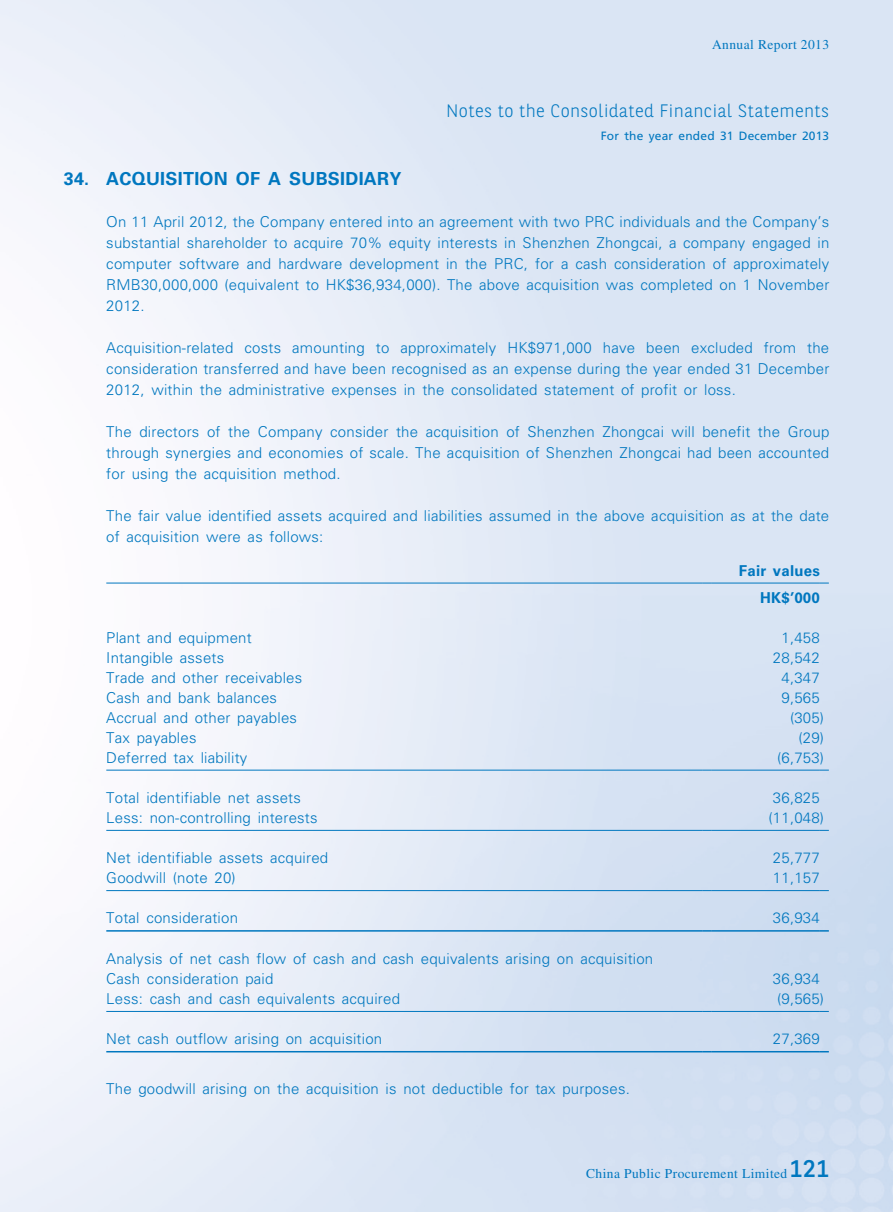
<style>
.page{position:relative;width:893px;height:1212px;background:#fff}
.page>*{position:absolute;margin:0;border:0;box-sizing:border-box;transform-origin:0 0}
.t1{font:300 18px "BNPP Sans";letter-spacing:.015em;color:#0077bf}
._03_H1{font:700 18px "Univers LT Std";letter-spacing:.015em;color:#0077bf}
._12___P2{font:300 15px/21px "Univers LT Std";letter-spacing:.015em;color:#0077bf;text-align:justify}
._31_table_tab_6pt{font:300 15px "Univers LT Std";letter-spacing:.015em;color:#0077bf}
._31_table_tab_6pt-2{font:700 15px "Univers LT Std";letter-spacing:.015em;color:#0077bf}
.t2{font:13.5px "Times LT Std";letter-spacing:.03em;color:#0077bf}
.t3{font:12px "Frutiger LT Std";letter-spacing:.015em;color:#0077bf}
.s1{font-family:"BNPP Sans";font-size:24px}
</style>
<div class="page">
<img style="left:0;top:0;width:893px;height:1212px">
<hr style="left:106px;top:583px;width:597px;height:1px;background:#0077bf">
<hr style="left:712px;top:583px;width:108px;height:1px;background:#0077bf">
<hr style="left:106px;top:770px;width:597px;height:1px;background:#0077bf">
<hr style="left:712px;top:770px;width:108px;height:1px;background:#0077bf">
<hr style="left:106px;top:830px;width:597px;height:1px;background:#0077bf">
<hr style="left:712px;top:830px;width:108px;height:1px;background:#0077bf">
<hr style="left:106px;top:890px;width:597px;height:1px;background:#0077bf">
<hr style="left:712px;top:890px;width:108px;height:1px;background:#0077bf">
<hr style="left:106px;top:1011px;width:597px;height:1px;background:#0077bf">
<hr style="left:712px;top:1011px;width:108px;height:1px;background:#0077bf">
<hr style="left:106px;top:930px;width:597px;height:1px;background:#0077bf">
<hr style="left:712px;top:930px;width:108px;height:1px;background:#0077bf">
<hr style="left:106px;top:1051px;width:597px;height:1px;background:#0077bf">
<hr style="left:712px;top:1051px;width:108px;height:1px;background:#0077bf">
<p class="t2" style="left:712px;top:37px;width:119px">Annual Report 2013</p>
<p class="t1" style="left:446px;top:99px;width:384px">Notes to the Consolidated Financial Statements</p>
<p class="t3" style="left:601px;top:128px;width:230px">For the year ended 31 December 2013</p>
<p class="_03_H1" style="left:64px;top:168px;width:339px">34. ACQUISITION OF A SUBSIDIARY</p>
<p class="_12___P2" style="left:106px;top:211px;width:724px">On 11 April 2012, the Company entered into an agreement with two PRC individuals and the Company’s substantial shareholder to acquire 70% equity interests in Shenzhen Zhongcai, a company engaged in computer software and hardware development in the PRC, for a cash consideration of approximately RMB30,000,000 (equivalent to HK$36,934,000). The above acquisition was completed on 1 November 2012.</p>
<p class="_12___P2" style="left:106px;top:337px;width:725px">Acquisition-related costs amounting to approximately HK$971,000 have been excluded from the consideration transferred and have been recognised as an expense during the year ended 31 December 2012, within the administrative expenses in the consolidated statement of profit or loss.</p>
<p class="_12___P2" style="left:106px;top:421px;width:725px">The directors of the Company consider the acquisition of Shenzhen Zhongcai will benefit the Group through synergies and economies of scale. The acquisition of Shenzhen Zhongcai had been accounted for using the acquisition method.</p>
<p class="_12___P2" style="left:106px;top:505px;width:724px">The fair value identified assets acquired and liabilities assumed in the above acquisition as at the date of acquisition were as follows:</p>
<p class="_31_table_tab_6pt-2" style="left:739px;top:561px;width:82px">Fair values</p>
<p class="_31_table_tab_6pt-2" style="left:760px;top:589px;width:61px">HK$’000</p>
<p class="_31_table_tab_6pt" style="left:106px;top:628px;width:147px">Plant and equipment</p>
<p class="_31_table_tab_6pt" style="left:781px;top:628px;width:40px">1,458</p>
<p class="_31_table_tab_6pt" style="left:106px;top:648px;width:119px">Intangible assets</p>
<p class="_31_table_tab_6pt" style="left:773px;top:648px;width:48px">28,542</p>
<p class="_31_table_tab_6pt" style="left:106px;top:668px;width:197px">Trade and other receivables</p>
<p class="_31_table_tab_6pt" style="left:781px;top:668px;width:40px">4,347</p>
<p class="_31_table_tab_6pt" style="left:106px;top:688px;width:172px">Cash and bank balances</p>
<p class="_31_table_tab_6pt" style="left:781px;top:688px;width:40px">9,565</p>
<p class="_31_table_tab_6pt" style="left:106px;top:708px;width:192px">Accrual and other payables</p>
<p class="_31_table_tab_6pt" style="left:790px;top:708px;width:35px">(305)</p>
<p class="_31_table_tab_6pt" style="left:106px;top:728px;width:92px">Tax payables</p>
<p class="_31_table_tab_6pt" style="left:799px;top:728px;width:27px">(29)</p>
<p class="_31_table_tab_6pt" style="left:106px;top:748px;width:143px">Deferred tax liability</p>
<p class="_31_table_tab_6pt" style="left:777px;top:748px;width:48px">(6,753)</p>
<p class="_31_table_tab_6pt" style="left:106px;top:788px;width:196px">Total identifiable net assets</p>
<p class="_31_table_tab_6pt" style="left:773px;top:788px;width:48px">36,825</p>
<p class="_31_table_tab_6pt" style="left:106px;top:808px;width:213px">Less: non-controlling interests</p>
<p class="_31_table_tab_6pt" style="left:768px;top:808px;width:57px">(11,048)</p>
<p class="_31_table_tab_6pt" style="left:106px;top:849px;width:223px">Net identifiable assets acquired</p>
<p class="_31_table_tab_6pt" style="left:773px;top:849px;width:48px">25,777</p>
<p class="_31_table_tab_6pt" style="left:106px;top:869px;width:131px">Goodwill (note 20)</p>
<p class="_31_table_tab_6pt" style="left:773px;top:869px;width:48px">11,157</p>
<p class="_31_table_tab_6pt" style="left:106px;top:909px;width:133px">Total consideration</p>
<p class="_31_table_tab_6pt" style="left:773px;top:909px;width:48px">36,934</p>
<p class="_31_table_tab_6pt" style="left:106px;top:950px;width:548px">Analysis of net cash flow of cash and cash equivalents arising on acquisition</p>
<p class="_31_table_tab_6pt" style="left:106px;top:969px;width:169px">Cash consideration paid</p>
<p class="_31_table_tab_6pt" style="left:773px;top:969px;width:48px">36,934</p>
<p class="_31_table_tab_6pt" style="left:106px;top:989px;width:295px">Less: cash and cash equivalents acquired</p>
<p class="_31_table_tab_6pt" style="left:777px;top:989px;width:48px">(9,565)</p>
<p class="_31_table_tab_6pt" style="left:106px;top:1030px;width:277px">Net cash outflow arising on acquisition</p>
<p class="_31_table_tab_6pt" style="left:773px;top:1030px;width:48px">27,369</p>
<p class="_12___P2" style="left:106px;top:1079px;width:525px">The goodwill arising on the acquisition is not deductible for tax purposes.</p>
<p class="t2" style="left:586px;top:1165px;width:245px">China Public Procurement Limited <span class="s1">121</span></p>
</div>
